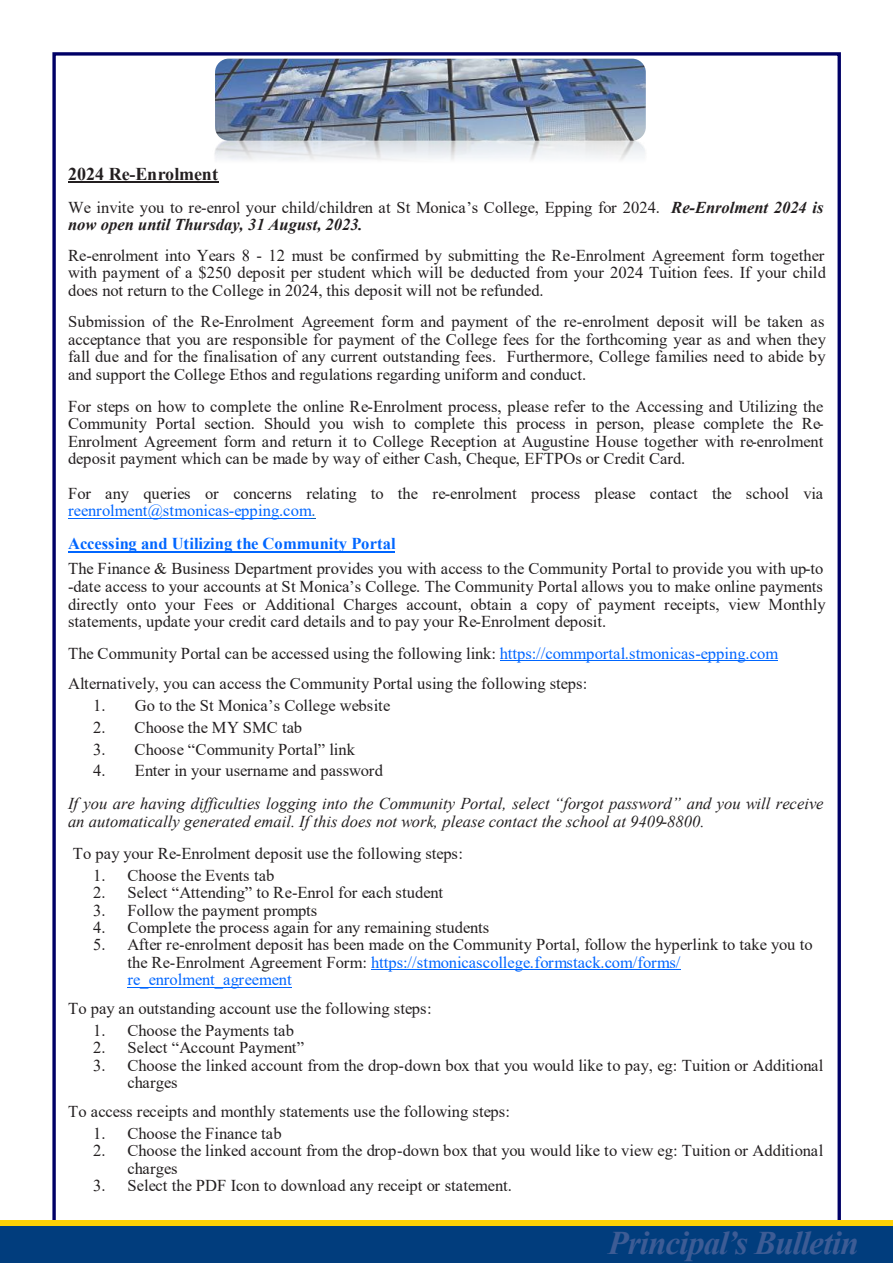
<style>
.page{position:relative;width:893px;height:1263px;background:#fff}
.page>*{position:absolute;margin:0;border:0;box-sizing:border-box;transform-origin:0 0}
.t1{font:italic 700 33px "Times New Roman";letter-spacing:-.025em;color:#3d5c95}
.t2{font:700 18px "Times New Roman";color:#231f20}
.t3{font:16.65px "Times New Roman";color:#231f20}
.t4{font:16.5px/17.5px "Times New Roman";color:#231f20}
.t5{font:italic 16.5px/17.7px "Times New Roman";color:#231f20}
.t6{font:700 16.5px "Times New Roman";color:#06f}
.s1{font-weight:700;font-style:italic}
.s2{color:#06f}
.s3{color:#0563c1}
</style>
<div class="page">
<img style="left:214px;top:141px;width:431px;height:42px">
<img style="left:215px;top:59px;width:431px;height:82px">
<hr style="left:68px;top:181px;width:150px;height:2px;background:#231f20">
<hr style="left:68px;top:518px;width:243px;height:1px;background:#06f">
<hr style="left:68px;top:551px;width:327px;height:1px;background:#06f">
<hr style="left:500px;top:660px;width:278px;height:1px;background:#06f">
<hr style="left:371px;top:969px;width:310px;height:1px;background:#06f">
<hr style="left:127px;top:987px;width:165px;height:1px;background:#06f">
<div style="left:0;top:1220px;width:893px;height:9px;background:#fed105"></div>
<div style="left:0;top:1226px;width:893px;height:37px;background:#013d7d"></div>
<p class="t2" style="left:68px;top:161px;width:151px">2024 Re-Enrolment</p>
<p class="t4" style="left:68px;top:199px;width:757px">We invite you to re-enrol your child/children at St Monica’s College, Epping for 2024. <span class="s1">Re-Enrolment 2024 is now open until Thursday, 31 August, 2023.</span></p>
<p class="t4" style="left:68px;top:246px;width:759px">Re-enrolment into Years 8 - 12 must be confirmed by submitting the Re-Enrolment Agreement form together with payment of a $250 deposit per student which will be deducted from your 2024 Tuition fees. If your child</p>
<p class="t3" style="left:68px;top:278px;width:477px">does not return to the College in 2024, this deposit will not be refunded.</p>
<p class="t4" style="left:68px;top:313px;width:760px;text-align:justify">Submission of the Re-Enrolment Agreement form and payment of the re-enrolment deposit will be taken as acceptance that you are responsible for payment of the College fees for the forthcoming year as and when they fall due and for the finalisation of any current outstanding fees. Furthermore, College families need to abide by and support the College Ethos and regulations regarding uniform and conduct.</p>
<p class="t3" style="left:68px;top:394px;width:757px">For steps on how to complete the online Re-Enrolment process, please refer to the Accessing and Utilizing the</p>
<p class="t4" style="left:68px;top:415px;width:757px;text-align:justify">Community Portal section. Should you wish to complete this process in person, please complete the Re-Enrolment Agreement form and return it to College Reception at Augustine House together with re-enrolment deposit payment which can be made by way of either Cash, Cheque, EFTPOs or Credit Card.</p>
<p class="t4" style="left:68px;top:484px;width:756px">For any queries or concerns relating to the re-enrolment process please contact the school via <span class="s2">reenrolment@stmonicas-epping.com</span><span class="s3">.</span></p>
<p class="t6" style="left:68px;top:532px;width:329px">Accessing and Utilizing the Community Portal</p>
<p class="t4" style="left:68px;top:560px;width:759px">The Finance &amp; Business Department provides you with access to the Community Portal to provide you with up-to -date access to your accounts at St Monica’s College. The Community Portal allows you to make online payments directly onto your Fees or Additional Charges account, obtain a copy of payment receipts, view Monthly statements, update your credit card details and to pay your Re-Enrolment deposit.</p>
<p class="t3" style="left:68px;top:641px;width:712px">The Community Portal can be accessed using the following link: <span class="s2">https://commportal.stmonicas-epping.com</span></p>
<p class="t4" style="left:68px;top:674px;width:521px">Alternatively, you can access the Community Portal using the following steps:</p>
<p class="t4" style="left:93px;top:696px;width:299px">1. Go to the St Monica’s College website</p>
<p class="t4" style="left:93px;top:718px;width:210px">2. Choose the MY SMC tab</p>
<p class="t4" style="left:93px;top:740px;width:263px">3. Choose “Community Portal” link</p>
<p class="t3" style="left:93px;top:759px;width:291px">4. Enter in your username and password</p>
<p class="t5" style="left:68px;top:794px;width:757px">If you are having difficulties logging into the Community Portal, select “forgot password” and you will receive an automatically generated email. If this does not work, please contact the school at 9409-8800.</p>
<p class="t4" style="left:73px;top:844px;width:392px">To pay your Re-Enrolment deposit use the following steps:</p>
<p class="t4" style="left:93px;top:866px;width:183px">1. Choose the Events tab</p>
<p class="t3" style="left:93px;top:880px;width:351px">2. Select “Attending” to Re-Enrol for each student</p>
<p class="t4" style="left:93px;top:901px;width:226px">3. Follow the payment prompts</p>
<p class="t4" style="left:93px;top:918px;width:397px">4. Complete the process again for any remaining students</p>
<p class="t4" style="left:127px;top:936px;width:687px;text-indent:-34px">5. After re-enrolment deposit has been made on the Community Portal, follow the hyperlink to take you to the Re-Enrolment Agreement Form: <span class="s2">https://stmonicascollege.formstack.com/forms/ re_enrolment_agreement</span></p>
<p class="t3" style="left:68px;top:997px;width:365px">To pay an outstanding account use the following steps:</p>
<p class="t4" style="left:93px;top:1021px;width:202px">1. Choose the Payments tab</p>
<p class="t4" style="left:93px;top:1039px;width:212px">2. Select “Account Payment”</p>
<p class="t4" style="left:128px;top:1056px;width:697px;text-indent:-34px">3. Choose the linked account from the drop-down box that you would like to pay, eg: Tuition or Additional charges</p>
<p class="t4" style="left:68px;top:1102px;width:443px">To access receipts and monthly statements use the following steps:</p>
<p class="t3" style="left:93px;top:1121px;width:190px">1. Choose the Finance tab</p>
<p class="t4" style="left:127px;top:1141px;width:697px;text-indent:-34px">2. Choose the linked account from the drop-down box that you would like to view eg: Tuition or Additional charges</p>
<p class="t4" style="left:93px;top:1176px;width:420px">3. Select the PDF Icon to download any receipt or statement.</p>
<h1 class="t1" style="left:608px;top:1219px;width:252px">Principal’s Bulletin</h1>
</div>
